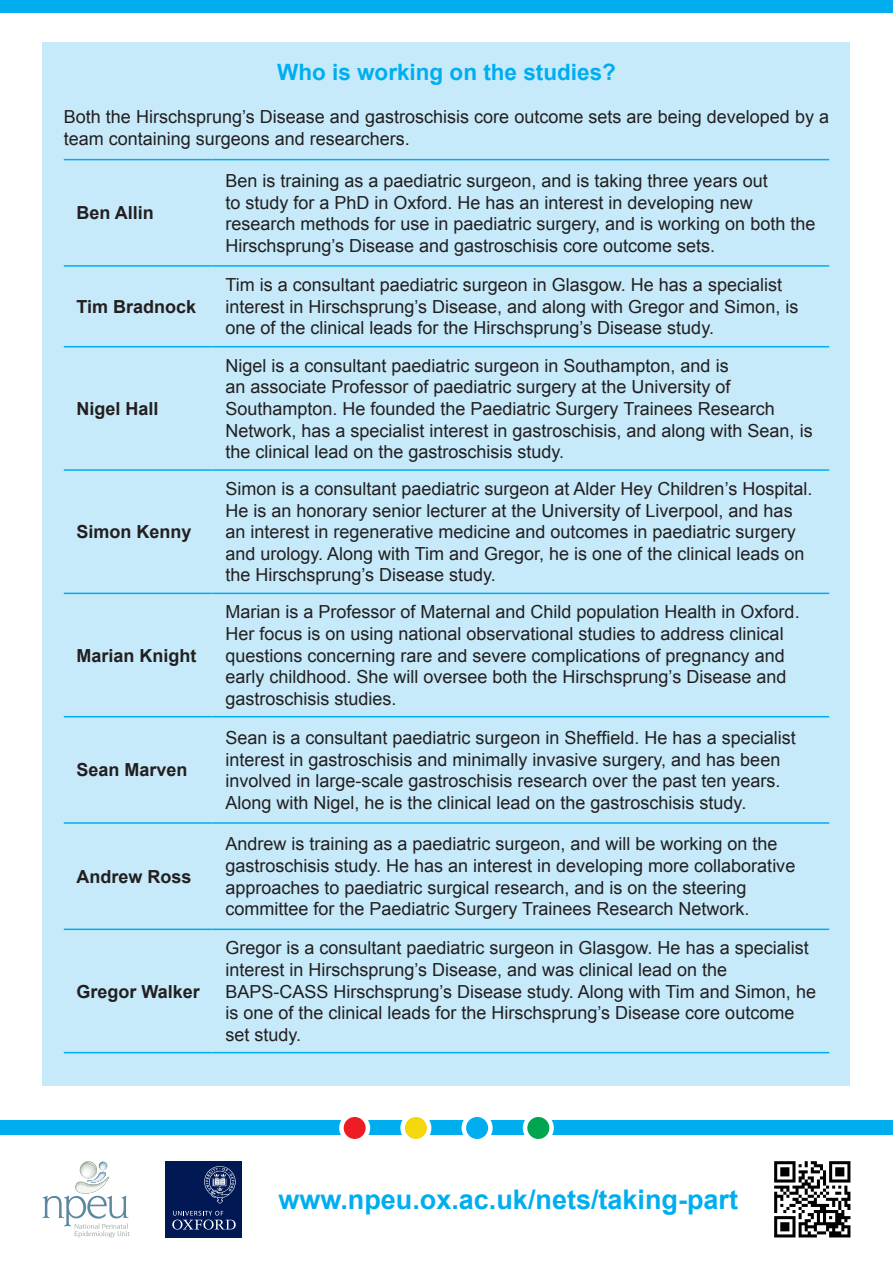
<style>
.page{position:relative;width:893px;height:1263px;background:#fff}
.page>*{position:absolute;margin:0;border:0;box-sizing:border-box;transform-origin:0 0}
.t1{font:700 27px "Arial";color:#00aeef}
.Heading_2{font:700 22.5px "Arial";color:#00aeef}
.t2{font:18px/21.6px "Arial";color:#231f20}
.t3{font:700 18px "Arial";color:#231f20}
</style>
<div class="page">
<div style="left:0;top:0;width:893px;height:13px;background:#00aeef"></div>
<div style="left:43px;top:43px;width:807px;height:1043px;background:#c6eafa"></div>
<hr style="left:64px;top:159px;width:149px;height:1px;background:#00aeef">
<hr style="left:213px;top:159px;width:616px;height:1px;background:#00aeef">
<hr style="left:64px;top:265px;width:149px;height:2px;background:#00aeef">
<hr style="left:213px;top:265px;width:616px;height:2px;background:#00aeef">
<hr style="left:64px;top:346px;width:149px;height:1px;background:#00aeef">
<hr style="left:213px;top:346px;width:616px;height:1px;background:#00aeef">
<hr style="left:64px;top:469px;width:149px;height:2px;background:#00aeef">
<hr style="left:213px;top:469px;width:616px;height:2px;background:#00aeef">
<hr style="left:64px;top:593px;width:149px;height:1px;background:#00aeef">
<hr style="left:213px;top:593px;width:616px;height:1px;background:#00aeef">
<hr style="left:64px;top:716px;width:149px;height:1px;background:#00aeef">
<hr style="left:213px;top:716px;width:616px;height:1px;background:#00aeef">
<hr style="left:64px;top:822px;width:149px;height:2px;background:#00aeef">
<hr style="left:213px;top:822px;width:616px;height:2px;background:#00aeef">
<hr style="left:64px;top:928px;width:149px;height:2px;background:#00aeef">
<hr style="left:213px;top:928px;width:616px;height:2px;background:#00aeef">
<hr style="left:64px;top:1052px;width:149px;height:1px;background:#00aeef">
<hr style="left:213px;top:1052px;width:616px;height:1px;background:#00aeef">
<div style="left:166px;top:1161px;width:76px;height:76px;background:#001954"></div>
<svg style="left:172px;top:1211px;width:64px;height:18px"></svg>
<svg style="left:204px;top:1166px;width:32px;height:37px"></svg>
<svg style="left:43px;top:1161px;width:87px;height:76px"></svg>
<div style="left:0;top:1120px;width:893px;height:15px;background:#00aeef"></div>
<svg style="left:525px;top:1115px;width:27px;height:26px"></svg>
<div style="left:523px;top:1112px;width:31px;height:31px;border:4px solid #fff;border-radius:50%"></div>
<svg style="left:339px;top:1112px;width:31px;height:31px"></svg>
<svg style="left:400px;top:1112px;width:31px;height:31px"></svg>
<svg style="left:462px;top:1112px;width:31px;height:31px"></svg>
<svg style="left:774px;top:1161px;width:76px;height:76px"></svg>
<p class="Heading_2" style="left:277px;top:57px;width:340px">Who is working on the studies?</p>
<p class="t2" style="left:64px;top:106px;width:767px">Both the Hirschsprung’s Disease and gastroschisis core outcome sets are being developed by a team containing surgeons and researchers.</p>
<p class="t3" style="left:77px;top:201px;width:79px">Ben Allin</p>
<p class="t3" style="left:77px;top:295px;width:121px">Tim Bradnock</p>
<p class="t3" style="left:77px;top:397px;width:84px">Nigel Hall</p>
<p class="t3" style="left:77px;top:520px;width:117px">Simon Kenny</p>
<p class="t3" style="left:77px;top:643px;width:122px">Marian Knight</p>
<p class="t3" style="left:77px;top:758px;width:113px">Sean Marven</p>
<p class="t3" style="left:77px;top:864px;width:117px">Andrew Ross</p>
<p class="t3" style="left:77px;top:979px;width:125px">Gregor Walker</p>
<p class="t2" style="left:225px;top:170px;width:591px">Ben is training as a paediatric surgeon, and is taking three years out<br>to study for a PhD in Oxford. He has an interest in developing new research methods for use in paediatric surgery, and is working on both the Hirschsprung’s Disease and gastroschisis core outcome sets.</p>
<p class="t2" style="left:225px;top:274px;width:574px">Tim is a consultant paediatric surgeon in Glasgow. He has a specialist interest in Hirschsprung’s Disease, and along with Gregor and Simon, is one of the clinical leads for the Hirschsprung’s Disease study.</p>
<p class="t2" style="left:225px;top:355px;width:589px">Nigel is a consultant paediatric surgeon in Southampton, and is<br>an associate Professor of paediatric surgery at the University of Southampton. He founded the Paediatric Surgery Trainees Research Network, has a specialist interest in gastroschisis, and along with Sean, is the clinical lead on the gastroschisis study.</p>
<p class="t2" style="left:225px;top:478px;width:588px">Simon is a consultant paediatric surgeon at Alder Hey Children’s Hospital.<br>He is an honorary senior lecturer at the University of Liverpool, and has an interest in regenerative medicine and outcomes in paediatric surgery and urology. Along with Tim and Gregor, he is one of the clinical leads on the Hirschsprung’s Disease study.</p>
<p class="t2" style="left:225px;top:601px;width:576px">Marian is a Professor of Maternal and Child population Health in Oxford.<br>Her focus is on using national observational studies to address clinical questions concerning rare and severe complications of pregnancy and early childhood. She will oversee both the Hirschsprung’s Disease and gastroschisis studies.</p>
<p class="t2" style="left:225px;top:727px;width:572px">Sean is a consultant paediatric surgeon in Sheffield. He has a specialist interest in gastroschisis and minimally invasive surgery, and has been involved in large-scale gastroschisis research over the past ten years.<br>Along with Nigel, he is the clinical lead on the gastroschisis study.</p>
<p class="t2" style="left:225px;top:833px;width:571px">Andrew is training as a paediatric surgeon, and will be working on the gastroschisis study. He has an interest in developing more collaborative approaches to paediatric surgical research, and is on the steering committee for the Paediatric Surgery Trainees Research Network.</p>
<p class="t2" style="left:225px;top:937px;width:592px">Gregor is a consultant paediatric surgeon in Glasgow. He has a specialist interest in Hirschsprung’s Disease, and was clinical lead on the BAPS-CASS Hirschsprung’s Disease study. Along with Tim and Simon, he is one of the clinical leads for the Hirschsprung’s Disease core outcome set study.</p>
<p class="t1" style="left:278px;top:1181px;width:461px">www.npeu.ox.ac.uk/nets/taking-part</p>
</div>
